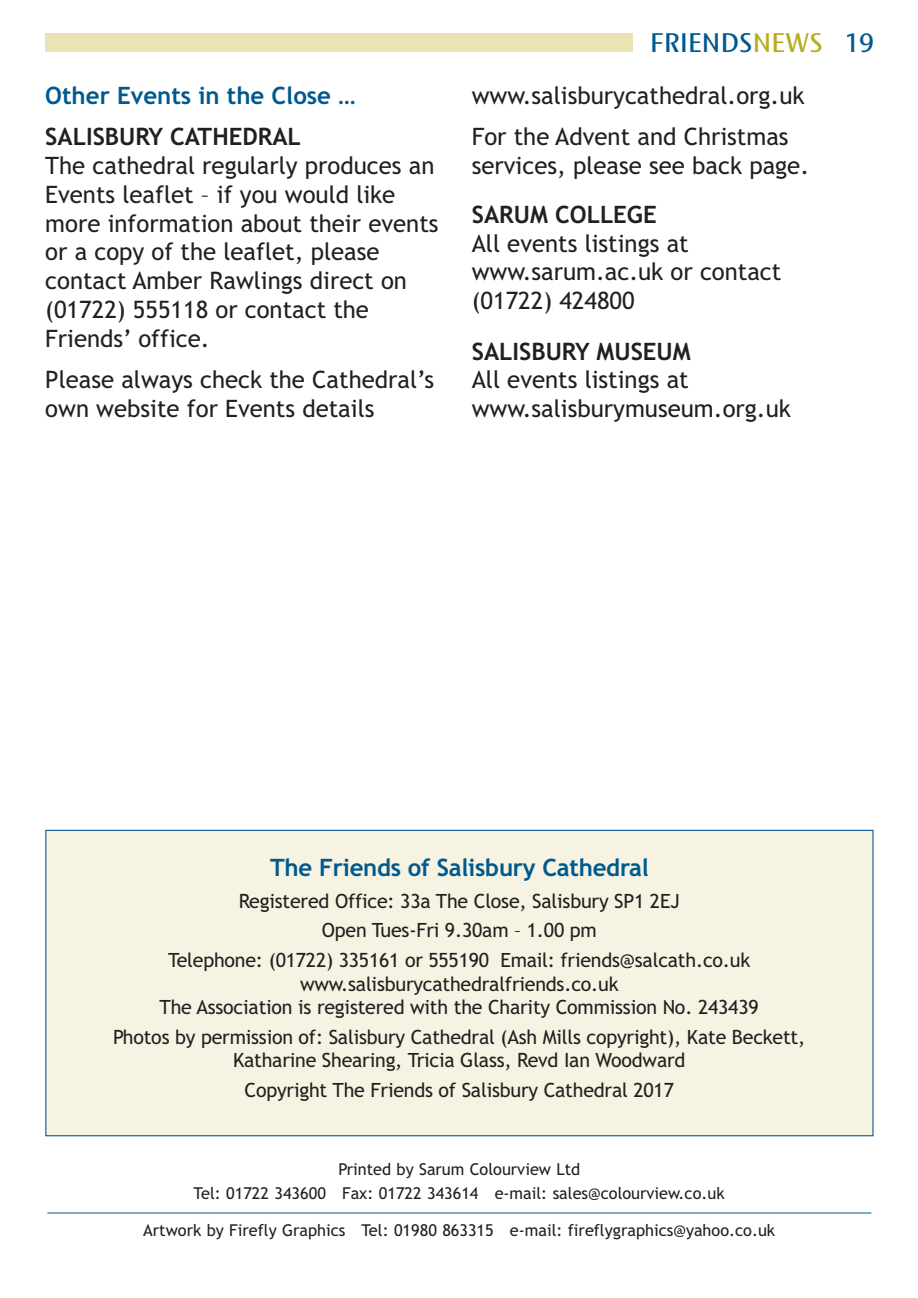
<style>
.page{position:relative;width:918px;height:1298px;background:#fff}
.page>*{position:absolute;margin:0;border:0;box-sizing:border-box;transform-origin:0 0}
.t1{font:26.2px "Mosquito Std";letter-spacing:.01em;color:#00598e}
.t2{font:24px/28.8px "Trebuchet MS";color:#231f20}
.t3{font:700 24px "Trebuchet MS";letter-spacing:-.01em;color:#00598e}
.t4{font:700 24px "Trebuchet MS";color:#231f20}
.t5{font:19.6px/29.8px "Trebuchet MS";letter-spacing:-.01em;color:#231f20;text-align:center}
.t6{font:16.4px/24px "Trebuchet MS";color:#231f20;text-align:center}
.s1{color:#b8ac1f}
</style>
<div class="page">
<div style="left:45px;top:34px;width:587px;height:18px;background:#e9e3b6"></div>
<div style="left:46px;top:831px;width:826px;height:304px;background:#f6f3e2"></div>
<hr style="left:47px;top:1213px;width:824px;height:1px;background:#00598e">
<p class="t3" style="left:45px;top:86px;width:312px">Other Events in the Close …</p>
<p class="t4" style="left:45px;top:127px;width:257px">SALISBURY CATHEDRAL</p>
<p class="t2" style="left:45px;top:153px;width:395px">The cathedral regularly produces an<br>Events leaflet – if you would like more information about their events or a copy of the leaflet, please contact Amber Rawlings direct on (01722) 555118 or contact the<br>Friends’ office.</p>
<p class="t2" style="left:45px;top:367px;width:390px">Please always check the Cathedral’s own website for Events details</p>
<p class="t1" style="left:650px;top:32px;width:225px">FRIENDS<span class="s1">NEWS</span> 19</p>
<p class="t2" style="left:472px;top:77px;width:334px;line-height:41.2px">www.salisburycathedral.org.uk<br>For the Advent and Christmas</p>
<p class="t2" style="left:472px;top:153px;width:339px">services, please see back page.</p>
<p class="t4" style="left:472px;top:205px;width:186px">SARUM COLLEGE</p>
<p class="t2" style="left:472px;top:231px;width:311px">All events listings at www.sarum.ac.uk or contact (01722) 424800</p>
<p class="t4" style="left:472px;top:342px;width:220px">SALISBURY MUSEUM</p>
<p class="t2" style="left:472px;top:368px;width:321px">All events listings at www.salisburymuseum.org.uk</p>
<p class="t3" style="left:270px;top:858px;width:380px">The Friends of Salisbury Cathedral</p>
<p class="t5" style="left:168px;top:887px;width:584px">Registered Office: 33a The Close, Salisbury SP1 2EJ<br>Open Tues-Fri 9.30am – 1.00 pm<br>Telephone: (01722) 335161 or 555190 Email: friends@salcath.co.uk</p>
<p class="t5" style="left:160px;top:974px;width:601px;line-height:23.6px">www.salisburycathedralfriends.co.uk<br>The Association is registered with the Charity Commission No. 243439</p>
<p class="t5" style="left:113px;top:1027px;width:694px;line-height:23.6px">Photos by permission of: Salisbury Cathedral (Ash Mills copyright), Kate Beckett,<br>Katharine Shearing, Tricia Glass, Revd Ian Woodward</p>
<p class="t5" style="left:245px;top:1077px;width:431px">Copyright The Friends of Salisbury Cathedral 2017</p>
<p class="t6" style="left:194px;top:1158px;width:532px">Printed by Sarum Colourview Ltd<br>Tel: 01722 343600 Fax: 01722 343614 e-mail: sales@colourview.co.uk</p>
<p class="t6" style="left:143px;top:1220px;width:633px">Artwork by Firefly Graphics Tel: 01980 863315 e-mail: fireflygraphics@yahoo.co.uk</p>
</div>
